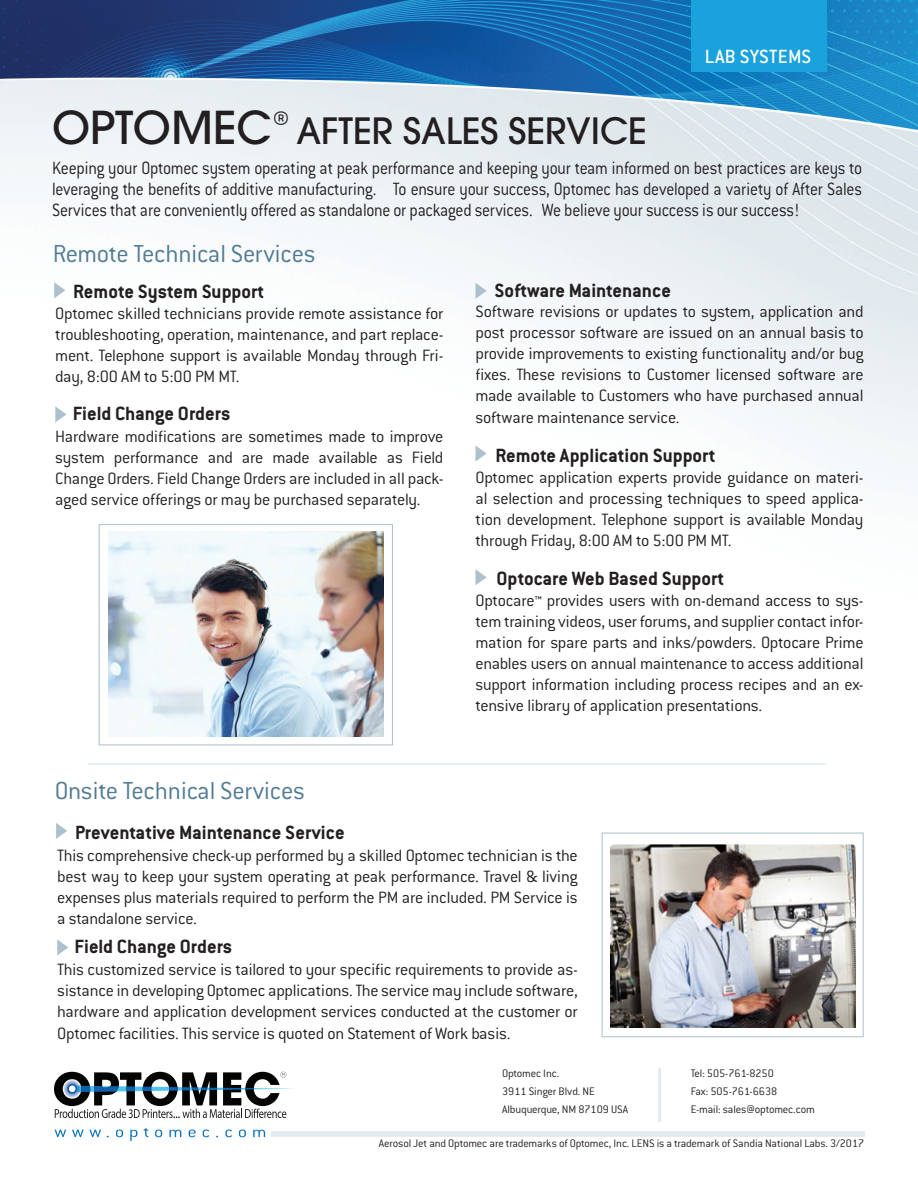
<style>
.page{position:relative;width:918px;height:1188px;background:#fff}
.page>*{position:absolute;margin:0;border:0;box-sizing:border-box;transform-origin:0 0}
.t1{font:700 37.5px "Conduit ITC";color:#231f20}
.t2{font:500 36px "Avant Garde";color:#231f20}
.t3{font:300 27px "Conduit ITC";letter-spacing:-.01em;color:#507b95}
.t4{font:700 21px "Conduit ITC";color:#231f20}
.t5{font:500 21px "Conduit ITC";letter-spacing:.01em;color:#fff}
.t6{font:300 19.5px/21px "Conduit ITC";letter-spacing:-.015em;color:#231f20;text-align:justify;scale:.9 1}
.t7{font:300 18px/21px "Conduit ITC";letter-spacing:-.01em;color:#231f20;text-align:justify}
.t8{font:300 12px/18px "Conduit ITC";letter-spacing:-.01em;color:#231f20}
.s1{font-size:45px}
</style>
<div class="page">
<img style="left:3px;top:0;width:915px;height:655px">
<img style="left:0;top:0;width:3px;height:189px">
<div style="left:691px;top:0;width:136px;height:72px;background:#1aa2dc"></div>
<svg style="left:54px;top:282px;width:11px;height:16px"></svg>
<svg style="left:476px;top:445px;width:11px;height:17px"></svg>
<img style="left:109px;top:531px;width:275px;height:206px">
<svg style="left:55px;top:406px;width:11px;height:16px"></svg>
<div style="left:99px;top:524px;width:294px;height:221px;border:1px solid #acc0cd"></div>
<hr style="left:88px;top:763px;width:738px;height:2px;background:#e9f0f4">
<svg style="left:476px;top:283px;width:11px;height:16px"></svg>
<svg style="left:476px;top:569px;width:11px;height:16px"></svg>
<svg style="left:56px;top:823px;width:11px;height:16px"></svg>
<svg style="left:57px;top:939px;width:11px;height:17px"></svg>
<img style="left:610px;top:845px;width:245px;height:183px">
<div style="left:602px;top:833px;width:261px;height:204px;border:1px solid #acc0cd"></div>
<svg style="left:54px;top:1072px;width:239px;height:46px"></svg>
<div style="left:69px;top:1086px;width:7px;height:6px;background:#fff;border-radius:50%"></div>
<svg style="left:55px;top:1130px;width:11px;height:7px"></svg>
<svg style="left:72px;top:1130px;width:29px;height:7px"></svg>
<svg style="left:116px;top:1130px;width:7px;height:7px"></svg>
<svg style="left:130px;top:1130px;width:7px;height:11px"></svg>
<svg style="left:144px;top:1128px;width:4px;height:9px"></svg>
<svg style="left:155px;top:1130px;width:7px;height:7px"></svg>
<svg style="left:169px;top:1130px;width:12px;height:7px"></svg>
<svg style="left:189px;top:1129px;width:7px;height:8px"></svg>
<svg style="left:203px;top:1129px;width:6px;height:8px"></svg>
<svg style="left:225px;top:1129px;width:7px;height:8px"></svg>
<svg style="left:239px;top:1130px;width:7px;height:7px"></svg>
<svg style="left:253px;top:1130px;width:12px;height:7px"></svg>
<div style="left:272px;top:1131px;width:593px;height:6px;background:#e5ecf1"></div>
<hr style="left:659px;top:1068px;width:2px;height:54px;background:#e5ecf1">
<p class="t5" style="left:705px;top:43px;width:108px">LAB SYSTEMS</p>
<h2 class="t2" style="left:52px;top:108px;width:596px"><span class="s1">OPTOMEC</span> AFTER SALES SERVICE</h2>
<p class="t6" style="left:52px;top:157px;width:902px">Keeping your Optomec system operating at peak performance and keeping your team informed on best practices are keys to leveraging the benefits of additive manufacturing. To ensure your success, Optomec has developed a variety of After Sales Services that are conveniently offered as standalone or packaged services. We believe your success is our success!</p>
<h1 class="t1" style="left:272px;top:101px;width:19px">®</h1>
<h3 class="t3" style="left:53px;top:237px;width:264px">Remote Technical Services</h3>
<p class="t4" style="left:73px;top:279px;width:193px">Remote System Support</p>
<p class="t7" style="left:55px;top:302px;width:390px">Optomec skilled technicians provide remote assistance for troubleshooting, operation, maintenance, and part replace&shy;ment. Telephone support is available Monday through Fri&shy;day, 8:00 AM to 5:00 PM MT.</p>
<p class="t4" style="left:73px;top:401px;width:159px">Field Change Orders</p>
<p class="t7" style="left:55px;top:426px;width:390px">Hardware modifications are sometimes made to improve system performance and are made available as Field Change Orders. Field Change Orders are included in all pack&shy;aged service offerings or may be purchased separately.</p>
<p class="t4" style="left:494px;top:278px;width:178px">Software Maintenance</p>
<p class="t7" style="left:476px;top:300px;width:390px">Software revisions or updates to system, application and post processor software are issued on an annual basis to provide improvements to existing functionality and/or bug fixes. These revisions to Customer licensed software are made available to Customers who have purchased annual software maintenance service.</p>
<p class="t4" style="left:495px;top:442px;width:222px">Remote Application Support</p>
<p class="t7" style="left:476px;top:466px;width:390px">Optomec application experts provide guidance on materi&shy;al selection and processing techniques to speed applica&shy;tion development. Telephone support is available Monday through Friday, 8:00 AM to 5:00 PM MT.</p>
<p class="t4" style="left:496px;top:566px;width:229px">Optocare Web Based Support</p>
<p class="t7" style="left:476px;top:590px;width:390px">Optocare™ provides users with on-demand access to sys&shy;tem training videos, user forums, and supplier contact infor&shy;mation for spare parts and inks/powders. Optocare Prime enables users on annual maintenance to access additional support information including process recipes and an ex&shy;tensive library of application presentations.</p>
<h3 class="t3" style="left:55px;top:775px;width:252px">Onsite Technical Services</h3>
<p class="t4" style="left:75px;top:820px;width:271px">Preventative Maintenance Service</p>
<p class="t7" style="left:57px;top:844px;width:522px">This comprehensive check-up performed by a skilled Optomec technician is the best way to keep your system operating at peak performance. Travel &amp; living expenses plus materials required to perform the PM are included. PM Service is a standalone service.</p>
<p class="t4" style="left:75px;top:934px;width:159px">Field Change Orders</p>
<p class="t7" style="left:57px;top:959px;width:522px">This customized service is tailored to your specific requirements to provide as&shy;sistance in developing Optomec applications. The service may include software, hardware and application development services conducted at the customer or Optomec facilities. This service is quoted on Statement of Work basis.</p>
<p class="t8" style="left:502px;top:1064px;width:127px">Optomec Inc.<br>3911 Singer Blvd. NE<br>Albuquerque, NM 87109 USA</p>
<p class="t8" style="left:691px;top:1064px;width:126px">Tel: 505-761-8250<br>Fax: 505-761-6638<br>E-mail: sales@optomec.com</p>
<p class="t8" style="left:379px;top:1133px;width:487px">Aerosol Jet and Optomec are trademarks of Optomec, Inc. LENS is a trademark of Sandia National Labs. 3/2017</p>
</div>
